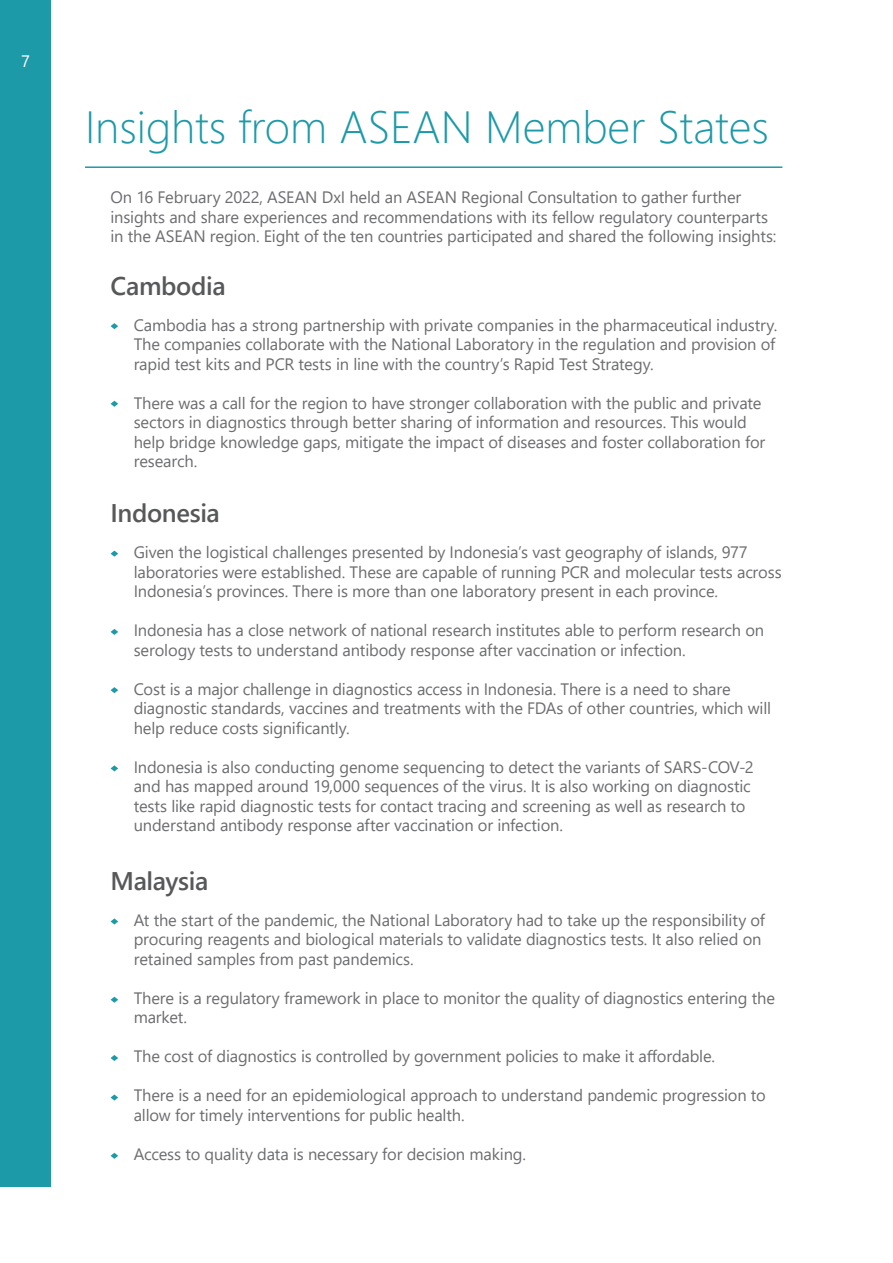
<style>
.page{position:relative;width:893px;height:1263px;background:#fff}
.page>*{position:absolute;margin:0;border:0;box-sizing:border-box;transform-origin:0 0}
.t1{font:300 45px "Segoe UI";color:#1d9aa7}
.Sub_head{font:600 25.5px "Segoe UI";letter-spacing:-.015em;color:#57585a}
.Paragraph_Style_1{font:16.5px/19.5px "Segoe UI";letter-spacing:-.01em;color:#6c6d70}
.t2{font:16.5px "Segoe UI";color:#fff}
</style>
<div class="page">
<div style="left:0;top:0;width:51px;height:1186px;background:#1d9aa7"></div>
<hr style="left:85px;top:166px;width:697px;height:2px;background:#1d9aa7">
<svg style="left:111px;top:323px;width:7px;height:6px"></svg>
<svg style="left:111px;top:401px;width:7px;height:6px"></svg>
<svg style="left:111px;top:551px;width:7px;height:6px"></svg>
<svg style="left:111px;top:629px;width:7px;height:6px"></svg>
<svg style="left:111px;top:687px;width:7px;height:6px"></svg>
<svg style="left:111px;top:765px;width:7px;height:6px"></svg>
<svg style="left:111px;top:918px;width:7px;height:6px"></svg>
<svg style="left:111px;top:997px;width:7px;height:6px"></svg>
<svg style="left:111px;top:1055px;width:7px;height:6px"></svg>
<svg style="left:111px;top:1094px;width:7px;height:6px"></svg>
<svg style="left:111px;top:1153px;width:7px;height:6px"></svg>
<p class="t2" style="left:21px;top:46px;width:10px">7</p>
<p class="t1" style="left:85px;top:85px;width:685px">Insights from ASEAN Member States</p>
<p class="Paragraph_Style_1" style="left:111px;top:186px;width:667px">On 16 February 2022, ASEAN DxI held an ASEAN Regional Consultation to gather further insights and share experiences and recommendations with its fellow regulatory counterparts in the ASEAN region. Eight of the ten countries participated and shared the following insights:</p>
<p class="Sub_head" style="left:111px;top:262px;width:117px">Cambodia</p>
<p class="Paragraph_Style_1" style="left:134px;top:313px;width:645px;text-align:justify">Cambodia has a strong partnership with private companies in the pharmaceutical industry.<br>The companies collaborate with the National Laboratory in the regulation and provision of rapid test kits and PCR tests in line with the country’s Rapid Test Strategy.</p>
<p class="Paragraph_Style_1" style="left:134px;top:391px;width:633px">There was a call for the region to have stronger collaboration with the public and private sectors in diagnostics through better sharing of information and resources. This would help bridge knowledge gaps, mitigate the impact of diseases and foster collaboration for research.</p>
<p class="Sub_head" style="left:111px;top:489px;width:111px">Indonesia</p>
<p class="Paragraph_Style_1" style="left:134px;top:541px;width:649px">Given the logistical challenges presented by Indonesia’s vast geography of islands, 977 laboratories were established. These are capable of running PCR and molecular tests across<br>Indonesia’s provinces. There is more than one laboratory present in each province.</p>
<p class="Paragraph_Style_1" style="left:134px;top:619px;width:632px">Indonesia has a close network of national research institutes able to perform research on serology tests to understand antibody response after vaccination or infection.</p>
<p class="Paragraph_Style_1" style="left:134px;top:677px;width:639px">Cost is a major challenge in diagnostics access in Indonesia. There is a need to share diagnostic standards, vaccines and treatments with the FDAs of other countries, which will help reduce costs significantly.</p>
<p class="Paragraph_Style_1" style="left:134px;top:755px;width:622px">Indonesia is also conducting genome sequencing to detect the variants of SARS-COV-2 and has mapped around 19,000 sequences of the virus. It is also working on diagnostic tests like rapid diagnostic tests for contact tracing and screening as well as research to understand antibody response after vaccination or infection.</p>
<p class="Sub_head" style="left:111px;top:857px;width:99px">Malaysia</p>
<p class="Paragraph_Style_1" style="left:134px;top:909px;width:633px">At the start of the pandemic, the National Laboratory had to take up the responsibility of procuring reagents and biological materials to validate diagnostics tests. It also relied on retained samples from past pandemics.</p>
<p class="Paragraph_Style_1" style="left:134px;top:987px;width:643px">There is a regulatory framework in place to monitor the quality of diagnostics entering the market.</p>
<p class="Paragraph_Style_1" style="left:134px;top:1045px;width:583px">The cost of diagnostics is controlled by government policies to make it affordable.</p>
<p class="Paragraph_Style_1" style="left:134px;top:1084px;width:634px">There is a need for an epidemiological approach to understand pandemic progression to allow for timely interventions for public health.</p>
<p class="Paragraph_Style_1" style="left:134px;top:1143px;width:394px">Access to quality data is necessary for decision making.</p>
</div>
